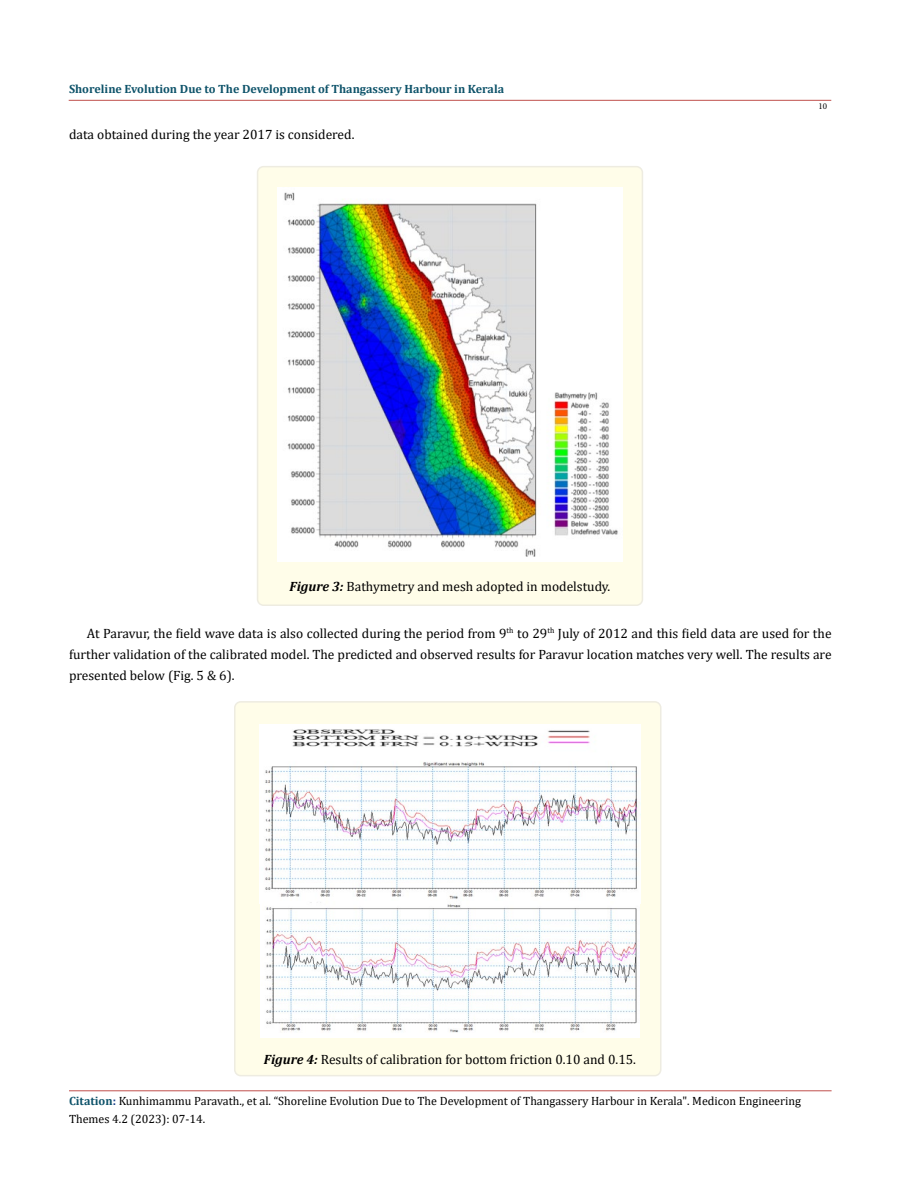
<style>
.page{position:relative;width:900px;height:1188px;background:#fff}
.page>*{position:absolute;margin:0;border:0;box-sizing:border-box;transform-origin:0 0}
.t1{font:13.5px/21px "Cambria";color:#000;text-align:justify}
.t2{font:12px/18px "Cambria";color:#000}
.t3{font:700 12px "Cambria";color:#0e536a}
.t4{font:9px "Minion Pro";color:#000}
.s1{font-weight:700;font-style:italic}
.s2{font-weight:700;color:#0e536a}
.s3{font-weight:700;color:#173e88}
</style>
<div class="page">
<hr style="left:69px;top:1091px;width:763px;height:1px;background:#c0504d">
<hr style="left:69px;top:100px;width:762px;height:1px;background:#c0504d">
<div style="left:258px;top:167px;width:384px;height:438px;background:#fffde9;border-radius:6px"></div>
<div style="left:257px;top:166px;width:386px;height:440px;border:2px solid #eeece1;border-radius:6px"></div>
<img style="left:277px;top:187px;width:346px;height:375px">
<div style="left:235px;top:702px;width:426px;height:374px;background:#fffde9;border-radius:6px"></div>
<div style="left:234px;top:701px;width:428px;height:375px;border:2px solid #eeece1;border-radius:6px"></div>
<img style="left:260px;top:724px;width:380px;height:178px">
<img style="left:260px;top:902px;width:380px;height:136px">
<p class="t3" style="left:69px;top:81px;width:437px">Shoreline Evolution Due to The Development of Thangassery Harbour in Kerala</p>
<p class="t1" style="left:69px;top:124px;width:287px">data obtained during the year 2017 is considered.</p>
<p class="t1" style="left:290px;top:576px;width:322px"><span class="s1">Figure 3:</span> Bathymetry and mesh adopted in modelstudy.</p>
<p class="t4" style="left:818px;top:100px;width:10px">10</p>
<p class="t1" style="left:69px;top:622px;width:764px;text-indent:18px">At Paravur, the field wave data is also collected during the period from 9<sup>th</sup> to 29<sup>th</sup> July of 2012 and this field data are used for the further validation of the calibrated model. The predicted and observed results for Paravur location matches very well. The results are presented below (Fig. 5 &amp; 6).</p>
<p class="t1" style="left:264px;top:1049px;width:374px"><span class="s1">Figure 4:</span> Results of calibration for bottom friction 0.10 and 0.15.</p>
<p class="t2" style="left:69px;top:1092px;width:734px"><span class="s2">Citation</span><span class="s3">:</span> Kunhimammu Paravath., et al. “Shoreline Evolution Due to The Development of Thangassery Harbour in Kerala". Medicon Engineering<br>Themes 4.2 (2023): 07-14.</p>
</div>
